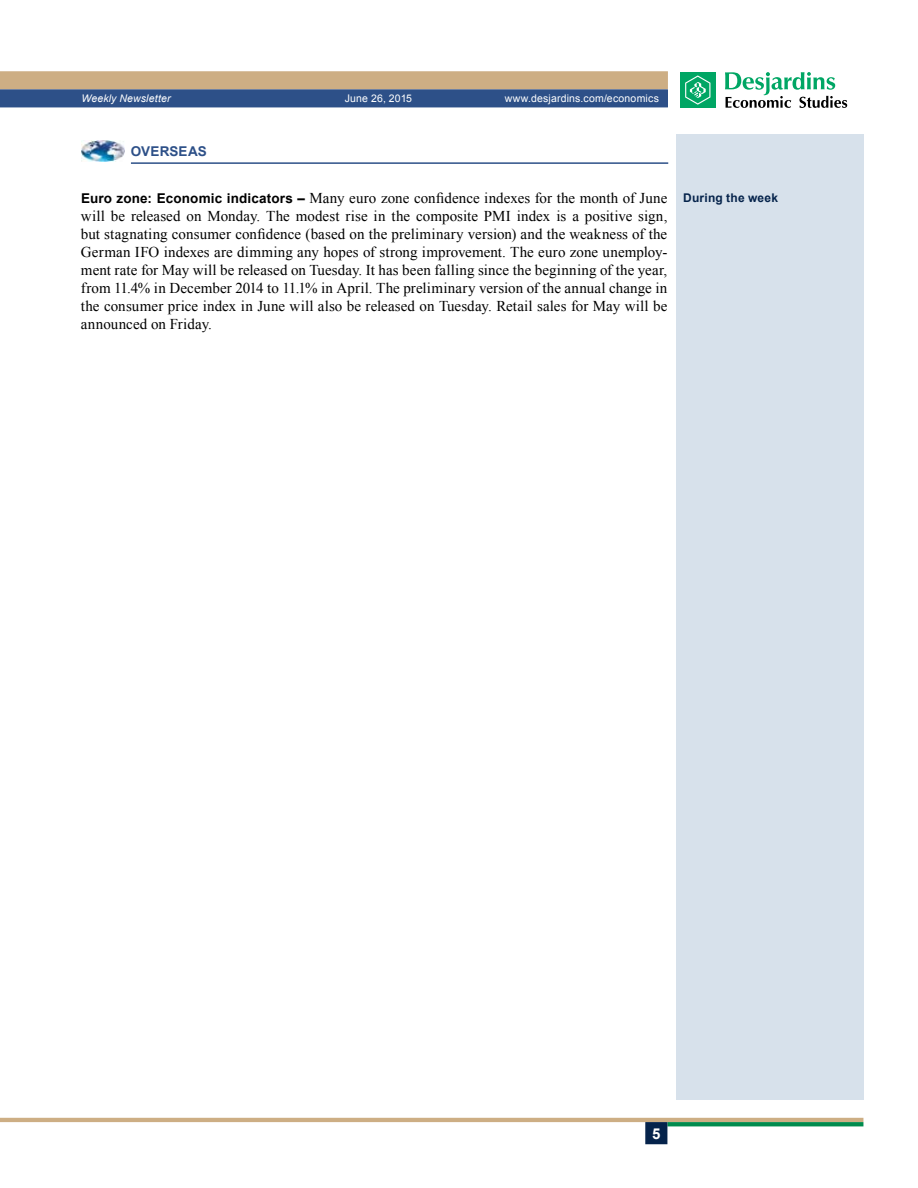
<style>
.page{position:relative;width:918px;height:1188px;background:#fff}
.page>*{position:absolute;margin:0;border:0;box-sizing:border-box;transform-origin:0 0}
.t1{font:15px/18px "Times New Roman";letter-spacing:.005em;color:#000;text-align:justify}
.t2{font:700 15px "Arial";color:#fff}
.t3{font:700 13.5px "Arial";letter-spacing:.015em;color:#2d5088}
.t4{font:700 12px "Arial";letter-spacing:.015em;color:#05234b}
.t5{font:10.5px "Arial";letter-spacing:.015em;color:#fff}
.t6{font:italic 10.5px "Arial";letter-spacing:.01em;color:#fff}
.s1{font-family:"Arial";font-weight:700;font-size:13.5px}
</style>
<div class="page">
<hr style="left:0;top:1118px;width:863px;height:4px;background:#cdae84">
<svg style="left:667px;top:1122px;width:196px;height:4px"></svg>
<div style="left:645px;top:1122px;width:22px;height:22px;background:#05234b;border:2px solid #05234b"></div>
<svg style="left:0;top:71px;width:668px;height:36px;background:#7f8087"></svg>
<div style="left:680px;top:72px;width:36px;height:36px;background:#00a664"></div>
<svg style="left:685px;top:75px;width:25px;height:30px"></svg>
<svg style="left:725px;top:72px;width:122px;height:36px"></svg>
<hr style="left:131px;top:162px;width:537px;height:2px;background:#2d5088">
<img style="left:81px;top:140px;width:43px;height:22px">
<div style="left:676px;top:134px;width:187px;height:966px;background:#d7e1eb"></div>
<p class="t6" style="left:81px;top:92px;width:91px">Weekly Newsletter</p>
<p class="t5" style="left:345px;top:92px;width:69px">June 26, 2015</p>
<p class="t5" style="left:505px;top:92px;width:156px">www.desjardins.com/economics</p>
<p class="t3" style="left:131px;top:142px;width:77px">Overseas</p>
<p class="t1" style="left:81px;top:189px;width:588px"><span class="s1">Euro zone: Economic indicators –</span> Many euro zone confidence indexes for the month of June will be released on Monday. The modest rise in the composite PMI index is a positive sign, but stagnating consumer confidence (based on the preliminary version) and the weakness of the German IFO indexes are dimming any hopes of strong improvement. The euro zone unemploy&shy;ment rate for May will be released on Tuesday. It has been falling since the beginning of the year, from 11.4% in December 2014 to 11.1% in April. The preliminary version of the annual change in the consumer price index in June will also be released on Tuesday. Retail sales for May will be announced on Friday.</p>
<p class="t4" style="left:683px;top:190px;width:96px">During the week</p>
<p class="t2" style="left:652px;top:1124px;width:10px">5</p>
</div>
